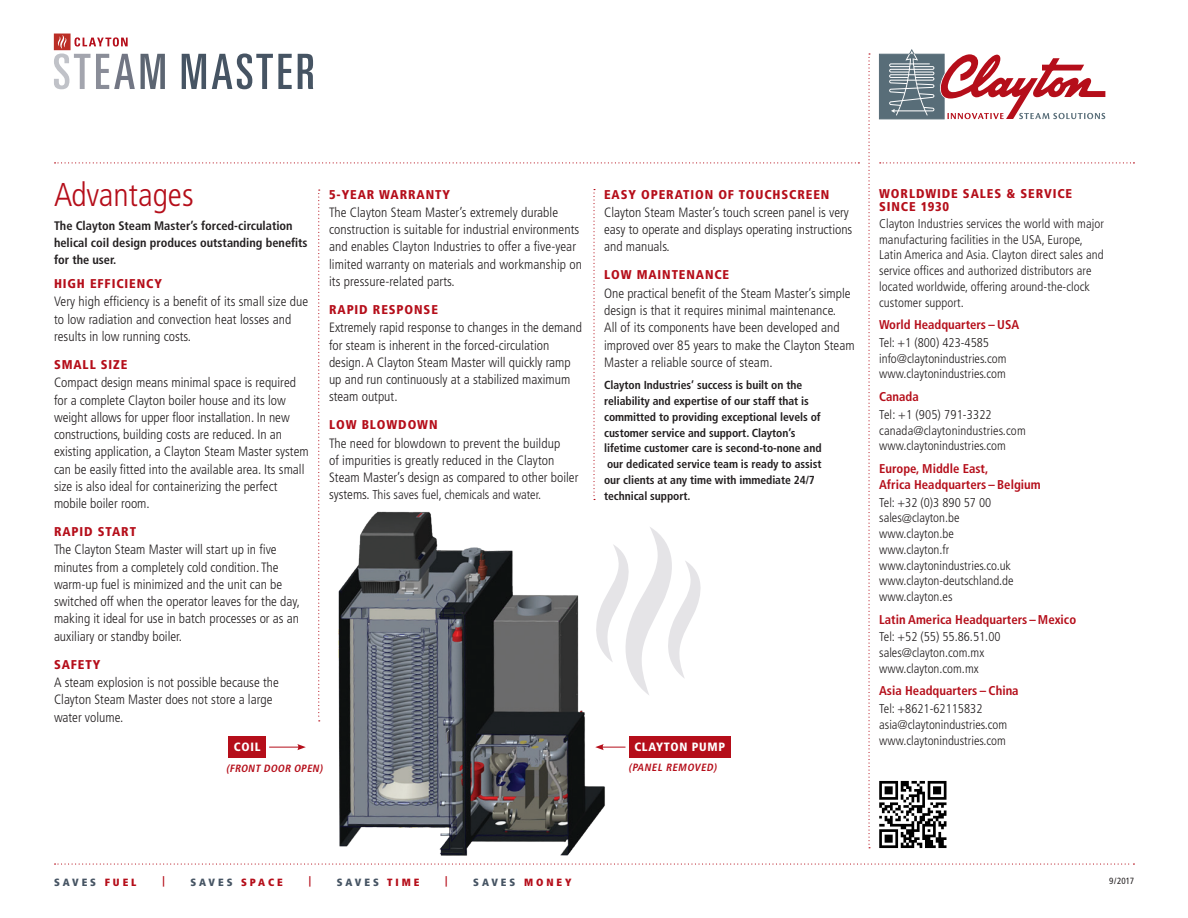
<style>
.page{position:relative;width:1188px;height:918px;background:#fff}
.page>*{position:absolute;margin:0;border:0;box-sizing:border-box;transform-origin:0 0}
.t1{font:300 condensed 33px "Frutiger";color:#b50e1a}
.t2{font:300 condensed 13.5px/17.2px "Frutiger";color:#231f20}
.t3{font:300 condensed 12.75px/15.8px "Frutiger";color:#231f20}
.t4{font:900 condensed 12.75px/13.5px "Frutiger";letter-spacing:.07em;color:#b50e1a}
.t5{font:700 condensed 12.75px/15.8px "Frutiger";color:#b50e1a}
.t6{font:700 condensed 12.3px/16.8px "Frutiger";color:#231f20}
.t7{font:900 condensed 12px "Frutiger";letter-spacing:.06em;color:#fff}
.t8{font:700 condensed 11.7px/15.8px "Frutiger";letter-spacing:-.005em;color:#231f20}
.t9{font:900 condensed 10.5px "Frutiger";letter-spacing:.28em;color:#465463}
.t10{font:italic 700 condensed 10.5px "Frutiger";color:#b50e1a}
.t11{font:700 10.5px "Frutiger";color:#b50e1a}
.t12{font:condensed 9px "Frutiger";color:#231f20}
.s1{font-size:13.5px}
.s2{color:#b50e1a}
</style>
<div class="page">
<svg style="left:879px;top:49px;width:226px;height:70px"></svg>
<svg style="left:318px;top:190px;width:2px;height:531px"></svg>
<svg style="left:868px;top:53px;width:2px;height:795px"></svg>
<svg style="left:593px;top:189px;width:2px;height:311px"></svg>
<img style="left:879px;top:780px;width:68px;height:69px">
<svg style="left:55px;top:162px;width:804px;height:1px"></svg>
<svg style="left:880px;top:162px;width:254px;height:1px"></svg>
<svg style="left:55px;top:863px;width:1079px;height:2px"></svg>
<svg style="left:612px;top:527px;width:89px;height:168px"></svg>
<img style="left:338px;top:511px;width:274px;height:345px">
<svg style="left:595px;top:744px;width:30px;height:6px"></svg>
<div style="left:629px;top:736px;width:102px;height:22px;background:#b50e1a"></div>
<hr style="left:269px;top:747px;width:31px;height:1px;background:#b50e1a">
<svg style="left:297px;top:744px;width:9px;height:6px"></svg>
<div style="left:228px;top:736px;width:38px;height:22px;background:#b50e1a"></div>
<svg style="left:298px;top:54px;width:15px;height:35px"></svg>
<svg style="left:212px;top:53px;width:80px;height:36px"></svg>
<svg style="left:182px;top:54px;width:24px;height:35px"></svg>
<svg style="left:141px;top:54px;width:24px;height:35px"></svg>
<svg style="left:54px;top:34px;width:81px;height:55px"></svg>
<p class="t1" style="left:54px;top:176px;width:141px">Advantages</p>
<p class="t6" style="left:54px;top:218px;width:255px">The Clayton Steam Master’s forced-circulation helical coil design produces outstanding benefits for the user.</p>
<p class="t4" style="left:54px;top:277px;width:109px">HIGH EFFICIENCY</p>
<p class="t2" style="left:54px;top:293px;width:256px">Very high efficiency is a benefit of its small size due to low radiation and convection heat losses and results in low running costs.</p>
<p class="t4" style="left:54px;top:358px;width:75px">SMALL SIZE</p>
<p class="t2" style="left:54px;top:374px;width:256px">Compact design means minimal space is required for a complete Clayton boiler house and its low weight allows for upper floor installation. In new constructions, building costs are reduced. In an existing application, a Clayton Steam Master system can be easily fitted into the available area. Its small size is also ideal for containerizing the perfect mobile boiler room.</p>
<p class="t4" style="left:54px;top:525px;width:84px">RAPID START</p>
<p class="t2" style="left:54px;top:541px;width:248px">The Clayton Steam Master will start up in five minutes from a completely cold condition. The warm-up fuel is minimized and the unit can be switched off when the operator leaves for the day, making it ideal for use in batch processes or as an auxiliary or standby boiler.</p>
<p class="t4" style="left:54px;top:657px;width:48px">SAFETY</p>
<p class="t2" style="left:54px;top:674px;width:226px">A steam explosion is not possible because the<br>Clayton Steam Master does not store a large water volume.</p>
<p class="t7" style="left:234px;top:740px;width:28px">COIL</p>
<p class="t4" style="left:329px;top:187px;width:122px">5-YEAR WARRANTY</p>
<p class="t2" style="left:329px;top:204px;width:254px">The Clayton Steam Master’s extremely durable construction is suitable for industrial environments and enables Clayton Industries to offer a five-year limited warranty on materials and workmanship on its pressure-related parts.</p>
<p class="t4" style="left:329px;top:303px;width:110px">RAPID RESPONSE</p>
<p class="t2" style="left:329px;top:319px;width:255px">Extremely rapid response to changes in the demand for steam is inherent in the forced-circulation design. A Clayton Steam Master will quickly ramp up and run continuously at a stabilized maximum steam output.</p>
<p class="t4" style="left:329px;top:418px;width:110px">LOW BLOWDOWN</p>
<p class="t2" style="left:329px;top:435px;width:251px">The need for blowdown to prevent the buildup<br>of impurities is greatly reduced in the Clayton<br>Steam Master’s design as compared to other boiler</p>
<p class="t3" style="left:329px;top:487px;width:214px"><span class="s1">systems.</span> This saves fuel, chemicals and water.</p>
<p class="t10" style="left:226px;top:762px;width:100px">(FRONT DOOR OPEN)</p>
<p class="t4" style="left:604px;top:187px;width:227px">EASY OPERATION OF TOUCHSCREEN</p>
<p class="t2" style="left:604px;top:204px;width:250px">Clayton Steam Master’s touch screen panel is very easy to operate and displays operating instructions and manuals.</p>
<p class="t4" style="left:604px;top:268px;width:127px">LOW MAINTENANCE</p>
<p class="t2" style="left:604px;top:285px;width:252px">One practical benefit of the Steam Master’s simple design is that it requires minimal maintenance.<br>All of its components have been developed and improved over 85 years to make the Clayton Steam Master a reliable source of steam.</p>
<p class="t8" style="left:604px;top:377px;width:219px">Clayton Industries’ success is built on the reliability and expertise of our staff that is committed to providing exceptional levels of customer service and support. Clayton’s lifetime customer care is second-to-none and our dedicated service team is ready to assist our clients at any time with immediate 24/7 technical support.</p>
<p class="t7" style="left:634px;top:740px;width:92px">CLAYTON PUMP</p>
<p class="t10" style="left:628px;top:761px;width:92px">(PANEL REMOVED)</p>
<p class="t4" style="left:879px;top:187px;width:194px">WORLDWIDE SALES &amp; SERVICE<br>SINCE 1930</p>
<p class="t3" style="left:879px;top:216px;width:226px">Clayton Industries services the world with major manufacturing facilities in the USA, Europe, Latin America and Asia. Clayton direct sales and service offices and authorized distributors are located worldwide, offering around-the-clock customer support.</p>
<p class="t5" style="left:879px;top:317px;width:142px">World Headquarters – USA</p>
<p class="t3" style="left:879px;top:335px;width:111px">Tel: +1 (800) 423-4585</p>
<p class="t3" style="left:879px;top:351px;width:129px">info@claytonindustries.com</p>
<p class="t3" style="left:879px;top:366px;width:128px">www.claytonindustries.com</p>
<p class="t5" style="left:879px;top:389px;width:41px">Canada</p>
<p class="t3" style="left:879px;top:407px;width:114px">Tel: +1 (905) 791-3322</p>
<p class="t3" style="left:879px;top:423px;width:148px">canada@claytonindustries.com</p>
<p class="t3" style="left:879px;top:438px;width:128px">www.claytonindustries.com</p>
<p class="t5" style="left:879px;top:461px;width:163px">Europe, Middle East,<br>Africa Headquarters – Belgium</p>
<p class="t3" style="left:879px;top:494px;width:114px">Tel: +32 (0)3 890 57 00 sales@clayton.be</p>
<p class="t3" style="left:879px;top:526px;width:136px">www.clayton.be www.clayton.fr www.claytonindustries.co.uk www.clayton-deutschland.de www.clayton.es</p>
<p class="t5" style="left:879px;top:611px;width:199px">Latin America Headquarters – Mexico</p>
<p class="t3" style="left:879px;top:629px;width:123px">Tel: +52 (55) 55.86.51.00 sales@clayton.com.mx</p>
<p class="t3" style="left:879px;top:661px;width:101px">www.clayton.com.mx</p>
<p class="t5" style="left:879px;top:683px;width:141px">Asia Headquarters – China</p>
<p class="t3" style="left:879px;top:701px;width:105px">Tel: +8621-62115832</p>
<p class="t3" style="left:879px;top:717px;width:130px">asia@claytonindustries.com www.claytonindustries.com</p>
<p class="t9" style="left:54px;top:876px;width:84px">SAVES <span class="s2">FUEL</span></p>
<p class="t11" style="left:162px;top:875px;width:4px">|</p>
<p class="t9" style="left:190px;top:876px;width:94px">SAVES <span class="s2">SPACE</span></p>
<p class="t11" style="left:309px;top:875px;width:4px">|</p>
<p class="t9" style="left:337px;top:876px;width:84px">SAVES <span class="s2">TIME</span></p>
<p class="t11" style="left:445px;top:875px;width:4px">|</p>
<p class="t9" style="left:473px;top:876px;width:100px">SAVES <span class="s2">MONEY</span></p>
<p class="t12" style="left:1109px;top:876px;width:27px">9/2017</p>
</div>
